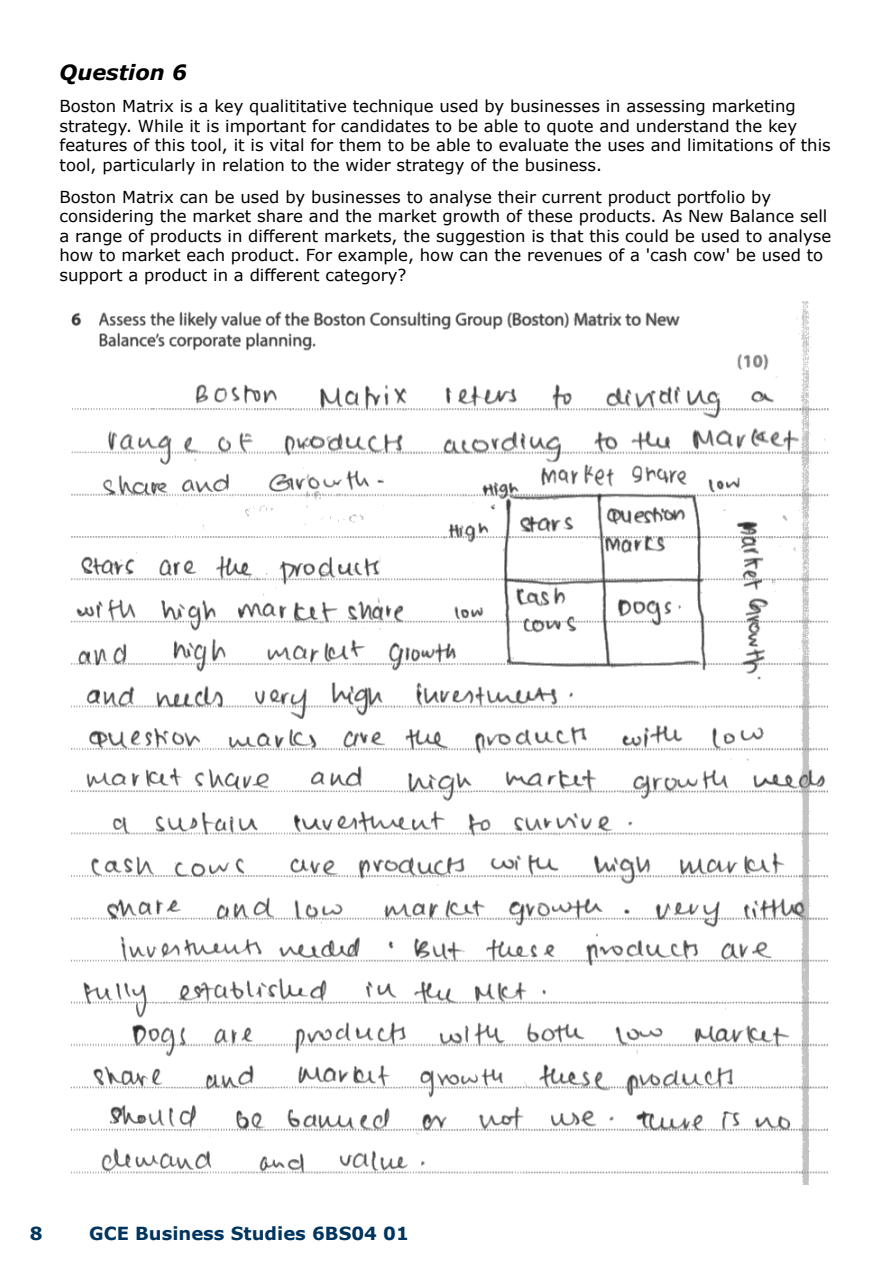
<style>
.page{position:relative;width:893px;height:1263px;background:#fff}
.page>*{position:absolute;margin:0;border:0;box-sizing:border-box;transform-origin:0 0}
.t1{font:italic 700 21px "Verdana";color:#000}
.t2{font:700 18px "Verdana";color:#00355f}
.t3{font:16.5px/19.5px "Verdana";color:#000}
</style>
<div class="page">
<img style="left:70px;top:302px;width:759px;height:882px">
<p class="t1" style="left:60px;top:59px;width:129px">Question 6</p>
<p class="t3" style="left:60px;top:97px;width:773px">Boston Matrix is a key qualititative technique used by businesses in assessing marketing strategy. While it is important for candidates to be able to quote and understand the key features of this tool, it is vital for them to be able to evaluate the uses and limitations of this tool, particularly in relation to the wider strategy of the business.</p>
<p class="t3" style="left:60px;top:187px;width:773px">Boston Matrix can be used by businesses to analyse their current product portfolio by considering the market share and the market growth of these products. As New Balance sell a range of products in different markets, the suggestion is that this could be used to analyse how to market each product. For example, how can the revenues of a 'cash cow' be used to support a product in a different category?</p>
<p class="t2" style="left:30px;top:1222px;width:14px">8</p>
<p class="t2" style="left:89px;top:1222px;width:321px">GCE Business Studies 6BS04 01</p>
</div>
